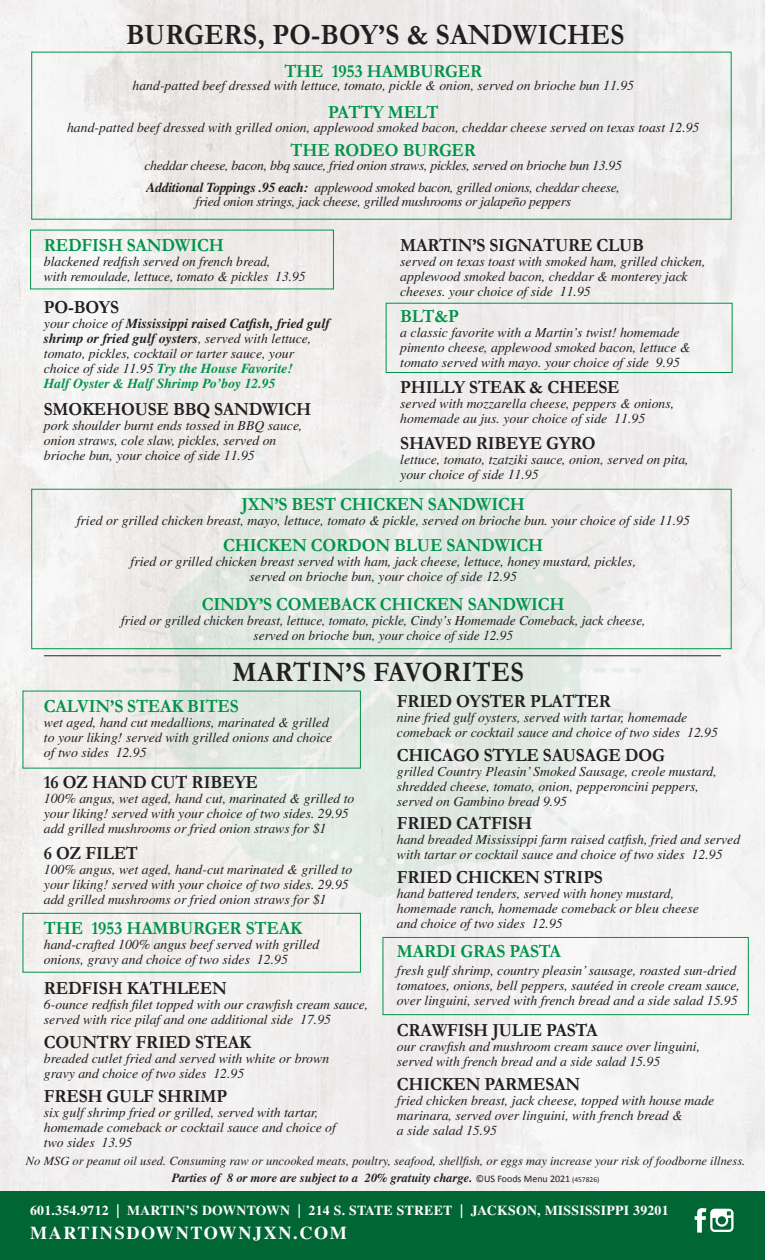
<style>
.page{position:relative;width:765px;height:1260px;background:#f0efee}
.page>*{position:absolute;margin:0;border:0;box-sizing:border-box;transform-origin:0 0}
.t1{font:700 29.75px "Garamond";letter-spacing:.01em;color:#231f20;scale:.92 1}
.t2{font:700 28.38px "Garamond";letter-spacing:.02em;color:#231f20;scale:.93 1}
.t3{font:700 18.5px "Garamond";letter-spacing:-.01em;color:#231f20;scale:.94 1}
.t4{font:700 18.5px "Garamond";letter-spacing:-.01em;color:#009349;scale:.94 1}
.t5{font:700 18.12px "Times LT Std";letter-spacing:.09em;color:#fff}
.t6{font:italic 13.75px/15px "Times LT Std";color:#231f20}
.t7{font:italic 13.75px/22.6px "Times LT Std";letter-spacing:-.02em;color:#231f20}
.t8{font:700 13.75px "Times LT Std";letter-spacing:.02em;color:#fff}
.t9{font:italic 12.5px/16.9px "Times LT Std";color:#231f20;text-align:center}
.s1{font-weight:700}
.s2{font-weight:700;color:#009349}
.s3{font-family:"Calibri";font-style:normal;font-size:10px}
.s4{font-family:"Calibri";font-style:normal;font-size:7.5px}
</style>
<div class="page">
<svg style="left:462px;top:441px;width:4px;height:5px"></svg>
<svg style="left:596px;top:624px;width:38px;height:9px"></svg>
<svg style="left:159px;top:542px;width:7px;height:24px"></svg>
<svg style="left:594px;top:774px;width:13px;height:25px"></svg>
<svg style="left:130px;top:626px;width:36px;height:10px"></svg>
<svg style="left:596px;top:704px;width:39px;height:10px"></svg>
<svg style="left:295px;top:899px;width:20px;height:14px"></svg>
<svg style="left:467px;top:899px;width:5px;height:12px"></svg>
<svg style="left:297px;top:441px;width:4px;height:5px"></svg>
<svg style="left:131px;top:709px;width:34px;height:9px"></svg>
<svg style="left:383px;top:900px;width:3px;height:26px"></svg>
<svg style="left:340px;top:441px;width:5px;height:4px"></svg>
<svg style="left:139px;top:580px;width:27px;height:14px"></svg>
<div style="left:159px;top:668px;width:13px;height:5px;background:#dee5dd;border-radius:2px"></div>
<div style="left:141px;top:668px;width:13px;height:5px;background:#dde3dc;border-radius:2px"></div>
<div style="left:124px;top:668px;width:12px;height:5px;background:#e2e9e3;border-radius:2px"></div>
<svg style="left:139px;top:747px;width:27px;height:13px"></svg>
<svg style="left:336px;top:899px;width:11px;height:26px"></svg>
<svg style="left:421px;top:899px;width:8px;height:26px"></svg>
<svg style="left:598px;top:747px;width:28px;height:13px"></svg>
<div style="left:611px;top:668px;width:14px;height:5px;background:#e6f0eb;border-radius:2px"></div>
<div style="left:594px;top:668px;width:13px;height:5px;background:#e3ece7;border-radius:2px"></div>
<div style="left:629px;top:668px;width:12px;height:5px;background:#e4ede8;border-radius:2px"></div>
<svg style="left:598px;top:581px;width:28px;height:13px"></svg>
<svg style="left:594px;top:488px;width:12px;height:60px"></svg>
<svg style="left:421px;top:441px;width:4px;height:4px"></svg>
<svg style="left:166px;top:446px;width:428px;height:453px;fill:#e2eae4"></svg>
<div style="left:0;top:1191px;width:765px;height:69px;background:#006634"></div>
<svg style="left:695px;top:1208px;width:39px;height:25px"></svg>
<div style="left:31px;top:489px;width:701px;height:160px;border:1px solid #009349"></div>
<hr style="left:44px;top:655px;width:677px;height:1px;background:#231f20">
<div style="left:386px;top:303px;width:347px;height:70px;border:1px solid #009349"></div>
<div style="left:382px;top:937px;width:367px;height:78px;border:1px solid #009349"></div>
<div style="left:22px;top:913px;width:339px;height:60px;border:1px solid #009349"></div>
<h1 class="t1" style="left:126px;top:14px;width:543px">BURGERS, PO-BOY’S &amp; SANDWICHES</h1>
<h3 class="t4" style="left:284px;top:58px;width:212px">THE 1953 HAMBURGER</h3>
<p class="t6" style="left:133px;top:78px;width:503px">hand-patted beef dressed with lettuce, tomato, pickle &amp; onion, served on brioche bun 11.95</p>
<h3 class="t4" style="left:328px;top:100px;width:119px">PATTY MELT</h3>
<p class="t6" style="left:67px;top:120px;width:634px">hand-patted beef dressed with grilled onion, applewood smoked bacon, cheddar cheese served on texas toast 12.95</p>
<h3 class="t4" style="left:291px;top:137px;width:199px">THE RODEO BURGER</h3>
<p class="t7" style="left:145px;top:154px;width:479px">cheddar cheese, bacon, bbq sauce, fried onion straws, pickles, served on brioche bun 13.95<br><span class="s1">Additional Toppings .95 each:</span> applewood smoked bacon, grilled onions, cheddar cheese,</p>
<p class="t7" style="left:196px;top:190px;width:377px">fried onion strings, jack cheese, grilled mushrooms or jalapeño peppers</p>
<h3 class="t4" style="left:44px;top:233px;width:193px">REDFISH SANDWICH</h3>
<p class="t6" style="left:44px;top:254px;width:263px">blackened redfish served on french bread,<br>with remoulade, lettuce, tomato &amp; pickles 13.95</p>
<h3 class="t3" style="left:44px;top:294px;width:82px">PO-BOYS</h3>
<p class="t6" style="left:44px;top:316px;width:288px">your choice of <span class="s1">Mississippi raised Catfish, fried gulf shrimp or fried gulf oysters</span>, served with lettuce, tomato, pickles, cocktail or tarter sauce, your choice of side 11.95 <span class="s2">Try the House Favorite!<br>Half Oyster &amp; Half Shrimp Po’boy 12.95</span></p>
<h3 class="t3" style="left:44px;top:397px;width:286px">SMOKEHOUSE BBQ SANDWICH</h3>
<p class="t6" style="left:44px;top:418px;width:260px">pork shoulder burnt ends tossed in BBQ sauce, onion straws, cole slaw, pickles, served on brioche bun, your choice of side 11.95</p>
<h3 class="t3" style="left:400px;top:233px;width:261px">MARTIN’S SIGNATURE CLUB</h3>
<p class="t6" style="left:400px;top:254px;width:307px">served on texas toast with smoked ham, grilled chicken, applewood smoked bacon, cheddar &amp; monterey jack cheeses. your choice of side 11.95</p>
<h3 class="t4" style="left:400px;top:303px;width:64px">BLT&amp;P</h3>
<p class="t6" style="left:400px;top:325px;width:292px">a classic favorite with a Martin’s twist! homemade pimento cheese, applewood smoked bacon, lettuce &amp; tomato served with mayo. your choice of side 9.95</p>
<h3 class="t3" style="left:400px;top:374px;width:235px">PHILLY STEAK &amp; CHEESE</h3>
<p class="t6" style="left:400px;top:396px;width:275px">served with mozzarella cheese, peppers &amp; onions, homemade au jus. your choice of side 11.95</p>
<h3 class="t3" style="left:400px;top:431px;width:209px">SHAVED RIBEYE GYRO</h3>
<p class="t6" style="left:400px;top:452px;width:290px">lettuce, tomato, tzatziki sauce, onion, served on pita, your choice of side 11.95</p>
<h3 class="t4" style="left:242px;top:492px;width:303px">JXN’S BEST CHICKEN SANDWICH</h3>
<p class="t6" style="left:77px;top:513px;width:615px">fried or grilled chicken breast, mayo, lettuce, tomato &amp; pickle, served on brioche bun. your choice of side 11.95</p>
<h3 class="t4" style="left:223px;top:533px;width:342px">CHICKEN CORDON BLUE SANDWICH</h3>
<p class="t6" style="left:131px;top:554px;width:507px;text-align:center">fried or grilled chicken breast served with ham, jack cheese, lettuce, honey mustard, pickles, served on brioche bun, your choice of side 12.95</p>
<h3 class="t4" style="left:202px;top:592px;width:388px">CINDY’S COMEBACK CHICKEN SANDWICH</h3>
<p class="t6" style="left:121px;top:613px;width:526px;text-align:center">fried or grilled chicken breast, lettuce, tomato, pickle, Cindy’s Homemade Comeback, jack cheese, served on brioche bun, your choice of side 12.95</p>
<h2 class="t2" style="left:233px;top:653px;width:315px">MARTIN’S FAVORITES</h2>
<h3 class="t3" style="left:397px;top:688px;width:229px">FRIED OYSTER PLATTER</h3>
<p class="t6" style="left:397px;top:710px;width:323px">nine fried gulf oysters, served with tartar, homemade comeback or cocktail sauce and choice of two sides 12.95</p>
<h3 class="t3" style="left:397px;top:742px;width:287px">CHICAGO STYLE SAUSAGE DOG</h3>
<p class="t6" style="left:397px;top:764px;width:322px">grilled Country Pleasin’ Smoked Sausage, creole mustard, shredded cheese, tomato, onion, pepperoncini peppers, served on Gambino bread 9.95</p>
<h3 class="t3" style="left:397px;top:811px;width:145px">FRIED CATFISH</h3>
<p class="t6" style="left:397px;top:832px;width:345px">hand breaded Mississippi farm raised catfish, fried and served with tartar or cocktail sauce and choice of two sides 12.95</p>
<h3 class="t3" style="left:397px;top:865px;width:221px">FRIED CHICKEN STRIPS</h3>
<p class="t6" style="left:397px;top:886px;width:303px">hand battered tenders, served with honey mustard, homemade ranch, homemade comeback or bleu cheese and choice of two sides 12.95</p>
<h3 class="t4" style="left:397px;top:939px;width:176px">MARDI GRAS PASTA</h3>
<p class="t6" style="left:397px;top:963px;width:345px">fresh gulf shrimp, country pleasin’ sausage, roasted sun-dried tomatoes, onions, bell peppers, sautéed in creole cream sauce, over linguini, served with french bread and a side salad 15.95</p>
<h3 class="t3" style="left:397px;top:1018px;width:215px">CRAWFISH JULIE PASTA</h3>
<p class="t6" style="left:397px;top:1039px;width:305px">our crawfish and mushroom cream sauce over linguini, served with french bread and a side salad 15.95</p>
<h3 class="t3" style="left:397px;top:1072px;width:197px">CHICKEN PARMESAN</h3>
<p class="t6" style="left:397px;top:1093px;width:319px">fried chicken breast, jack cheese, topped with house made marinara, served over linguini, with french bread &amp;<br>a side salad 15.95</p>
<h3 class="t4" style="left:44px;top:694px;width:209px">CALVIN’S STEAK BITES</h3>
<p class="t6" style="left:44px;top:715px;width:290px">wet aged, hand cut medallions, marinated &amp; grilled to your liking! served with grilled onions and choice of two sides 12.95</p>
<h3 class="t3" style="left:44px;top:770px;width:229px">16 OZ HAND CUT RIBEYE</h3>
<p class="t6" style="left:44px;top:791px;width:312px">100% angus, wet aged, hand cut, marinated &amp; grilled to your liking! served with your choice of two sides. 29.95 add grilled mushrooms or fried onion straws for $1</p>
<h3 class="t3" style="left:44px;top:841px;width:102px">6 OZ FILET</h3>
<p class="t6" style="left:44px;top:862px;width:310px">100% angus, wet aged, hand-cut marinated &amp; grilled to your liking! served with your choice of two sides. 29.95 add grilled mushrooms or fried onion straws for $1</p>
<h3 class="t4" style="left:44px;top:915px;width:276px">THE 1953 HAMBURGER STEAK</h3>
<p class="t6" style="left:44px;top:936px;width:277px">hand-crafted 100% angus beef served with grilled onions, gravy and choice of two sides 12.95</p>
<h3 class="t3" style="left:44px;top:976px;width:196px">REDFISH KATHLEEN</h3>
<p class="t6" style="left:44px;top:997px;width:326px">6-ounce redfish filet topped with our crawfish cream sauce, served with rice pilaf and one additional side 17.95</p>
<h3 class="t3" style="left:44px;top:1029px;width:222px">COUNTRY FRIED STEAK</h3>
<p class="t6" style="left:44px;top:1051px;width:287px">breaded cutlet fried and served with white or brown gravy and choice of two sides 12.95</p>
<h3 class="t3" style="left:44px;top:1083px;width:197px">FRESH GULF SHRIMP</h3>
<p class="t6" style="left:44px;top:1105px;width:294px">six gulf shrimp fried or grilled, served with tartar, homemade comeback or cocktail sauce and choice of two sides 13.95</p>
<p class="t9" style="left:26px;top:1152px;width:721px">No MSG or peanut oil used. Consuming raw or uncooked meats, poultry, seafood, shellfish, or eggs may increase your risk of foodborne illness.<br><span class="s1">Parties of 8 or more are subject to a 20% gratuity charge.</span> <span class="s3">©US Foods Menu 2021</span> <span class="s4">(457826)</span></p>
<p class="t8" style="left:30px;top:1202px;width:640px">601.354.9712 | MARTIN’S DOWNTOWN | 214 S. STATE STREET | JACKSON, MISSISSIPPI 39201</p>
<h3 class="t5" style="left:30px;top:1222px;width:318px">MARTINSDOWNTOWNJXN.COM</h3>
</div>
